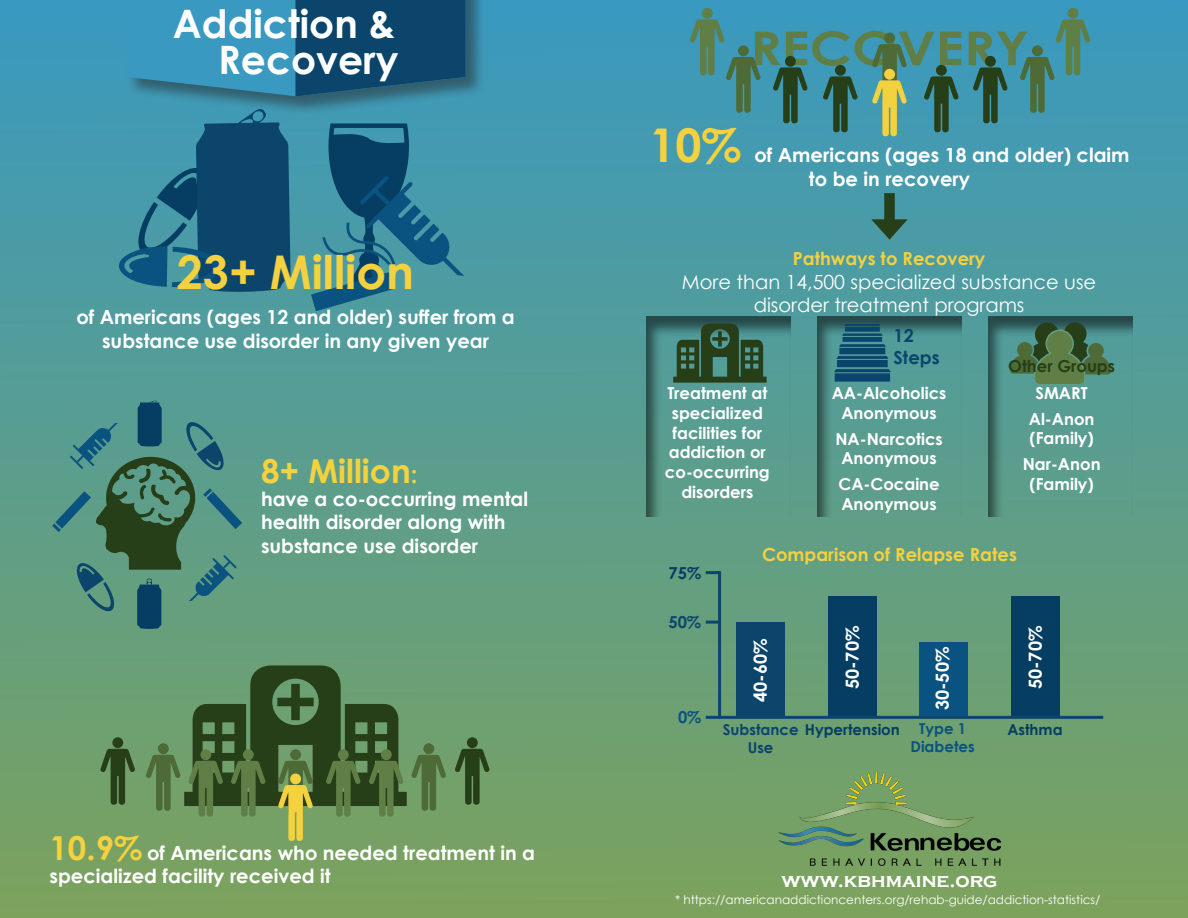
<style>
.page{position:relative;width:1188px;height:918px;background:#fff}
.page>*{position:absolute;margin:0;border:0;box-sizing:border-box;transform-origin:0 0}
.t1{font:700 46.5px "Century Gothic";color:#f4d13f}
.t2{font:700 46.5px "Century Gothic";color:#5f7f46;scale:1.17 1}
.t3{font:700 39.15px "Century Gothic";color:#fff}
.t4{font:700 33px "Century Gothic";color:#f4d13f}
.t5{font:700 19.95px "Copperplate Gothic";color:#fff}
.t6{font:700 19.5px/23.4px "Century Gothic";color:#fff}
.t7{font:19.5px/23.4px "Century Gothic";color:#fff;text-align:center}
.t8{font:700 18px "Century Gothic";color:#f4d13f}
.t9{font:700 18px "Century Gothic";color:#fff}
.t10{font:700 18px "Century Gothic";color:#0b456c}
.t11{font:700 16.5px/19.8px "Century Gothic";color:#fff;text-align:center}
.t12{font:700 16.5px "Century Gothic";color:#263f18}
.t13{font:700 16.5px "Century Gothic";color:#0b456c}
.t14{font:700 16.5px "Century Gothic";color:#053e62}
.t15{font:700 16.5px "Century Gothic";color:#0a5381}
.t16{font:700 15px "Century Gothic";color:#053e62}
.t17{font:700 15px/18px "Century Gothic";color:#0a5381;text-align:center}
.t18{font:700 15px "Century Gothic";color:#0b456c}
.t19{font:12px "Century Gothic";color:#fff}
.s1{font-size:24px}
.s2{font-size:33px;color:#f4d13f}
.s3{color:#0b456c}
</style>
<div class="page">
<div style="left:0;top:0;width:1188px;height:918px;background:linear-gradient(to bottom,#3999c0,#7da25c)"></div>
<div style="left:126px;top:0;width:359px;height:115px;background:#231f20;opacity:.48"></div>
<svg style="left:127px;top:0;width:339px;height:96px;background:#236e94"></svg>
<svg style="left:119px;top:107px;width:172px;height:185px;background:#236987"></svg>
<svg style="left:311px;top:121px;width:153px;height:190px;background:#307c93"></svg>
<svg style="left:49px;top:400px;width:193px;height:229px;background:#4c8777"></svg>
<svg style="left:455px;top:737px;width:35px;height:68px;background:#4f7445"></svg>
<svg style="left:100px;top:737px;width:35px;height:68px;background:#4f7445"></svg>
<svg style="left:146px;top:665px;width:300px;height:176px;background:#597e4d"></svg>
<img style="left:778px;top:773px;width:223px;height:97px">
<svg style="left:823px;top:65px;width:35px;height:67px;background:#34706c"></svg>
<svg style="left:1020px;top:8px;width:70px;height:105px;background:#448e95"></svg>
<svg style="left:690px;top:8px;width:71px;height:105px;background:#448e95"></svg>
<svg style="left:773px;top:56px;width:35px;height:67px;background:#33706d"></svg>
<svg style="left:973px;top:56px;width:35px;height:67px;background:#33706d"></svg>
<svg style="left:924px;top:65px;width:35px;height:67px;background:#34706c"></svg>
<svg style="left:872px;top:33px;width:35px;height:103px;background:#78a078"></svg>
<hr style="left:718px;top:571px;width:3px;height:147px;background:#0a466d">
<hr style="left:706px;top:621px;width:15px;height:3px;background:#0a466d">
<hr style="left:706px;top:571px;width:15px;height:3px;background:#0a466d">
<hr style="left:706px;top:716px;width:15px;height:3px;background:#0a466d">
<div style="left:736px;top:622px;width:49px;height:96px;background:#0b456c"></div>
<div style="left:919px;top:642px;width:49px;height:75px;background:#0a5381"></div>
<div style="left:828px;top:596px;width:49px;height:121px;background:#053e62"></div>
<div style="left:1011px;top:596px;width:49px;height:121px;background:#053e62"></div>
<hr style="left:718px;top:716px;width:385px;height:3px;background:#0a466d">
<div style="left:884px;top:193px;width:11px;height:32px;background:#263f18"></div>
<svg style="left:871px;top:219px;width:37px;height:21px"></svg>
<div style="left:645px;top:314px;width:147px;height:203px;background:#231f20;opacity:.6"></div>
<svg style="left:673px;top:324px;width:94px;height:59px;background:#345e46"></svg>
<div style="left:817px;top:314px;width:147px;height:202px;background:#231f20;opacity:.6"></div>
<div style="left:988px;top:314px;width:147px;height:203px;background:#231f20;opacity:.6"></div>
<svg style="left:834px;top:324px;width:56px;height:58px;background:#226179"></svg>
<svg style="left:1010px;top:322px;width:101px;height:64px;background:#4b7756"></svg>
<p class="t3" style="left:173px;top:-6px;width:224px">Addiction &amp;</p>
<p class="t3" style="left:218px;top:30px;width:182px">Recovery</p>
<p class="t1" style="left:177px;top:237px;width:239px">23+ Million</p>
<p class="t6" style="left:76px;top:305px;width:440px;text-align:center">of Americans (ages 12 and older) suffer from a substance use disorder in any given year</p>
<p class="t4" style="left:261px;top:446px;width:158px">8+ Million<span class="s1">:</span></p>
<p class="t6" style="left:261px;top:486px;width:269px">have a co-occurring mental health disorder along with substance use disorder</p>
<p class="t6" style="left:50px;top:840px;width:487px"><span class="s2">10.9%</span> of Americans who needed treatment in a specialized facility received it</p>
<p class="t2" style="left:750px;top:13px;width:240px">RECOVERY</p>
<p class="t1" style="left:649px;top:110px;width:94px">10%</p>
<p class="t6" style="left:809px;top:143px;width:322px;text-indent:-55px">of Americans (ages 18 and older) claim to be in recovery</p>
<p class="t8" style="left:793px;top:245px;width:194px">Pathways to Recovery</p>
<p class="t7" style="left:682px;top:269px;width:416px">More than 14,500 specialized substance use disorder treatment programs</p>
<p class="t11" style="left:665px;top:382px;width:106px">Treatment at specialized facilities for addiction or co-occurring disorders</p>
<p class="t10" style="left:894px;top:322px;width:22px">12</p>
<p class="t10" style="left:894px;top:343px;width:48px">Steps</p>
<p class="t11" style="left:832px;top:382px;width:116px">AA-Alcoholics<br>Anonymous</p>
<p class="t11" style="left:835px;top:428px;width:109px">NA-Narcotics<br>Anonymous</p>
<p class="t11" style="left:838px;top:474px;width:103px;text-align:left">CA-Cocaine<br>Anonymous</p>
<p class="t12" style="left:1008px;top:353px;width:108px">Other Groups</p>
<p class="t11" style="left:1036px;top:382px;width:54px">SMART</p>
<p class="t11" style="left:1029px;top:408px;width:67px;text-align:left">Al-Anon (Family)</p>
<p class="t11" style="left:1023px;top:454px;width:79px">Nar-Anon (Family)</p>
<p class="t14" style="left:669px;top:560px;width:34px">75%</p>
<p class="t13" style="left:668px;top:609px;width:34px">50%</p>
<p class="t15" style="left:678px;top:705px;width:25px">0%</p>
<p class="t8" style="left:762px;top:541px;width:256px">Comparison of Relapse Rates</p>
<p class="t9" style="left:839px;top:689px;width:65px;rotate:-90deg">50-70%</p>
<p class="t9" style="left:1022px;top:689px;width:65px;rotate:-90deg">50-70%</p>
<p class="t16" style="left:723px;top:718px;width:179px"><span class="s3">Substance</span> Hypertension</p>
<p class="t18" style="left:748px;top:736px;width:27px">Use</p>
<p class="t9" style="left:747px;top:702px;width:65px;rotate:-90deg">40-60%</p>
<p class="t9" style="left:929px;top:710px;width:65px;rotate:-90deg">30-50%</p>
<p class="t17" style="left:911px;top:719px;width:66px">Type 1<br>Diabetes</p>
<p class="t16" style="left:1007px;top:718px;width:57px">Asthma</p>
<p class="t5" style="left:781px;top:869px;width:218px">www.kbhmaine.org</p>
<p class="t19" style="left:675px;top:891px;width:427px">* https://americanaddictioncenters.org/rehab-guide/addiction-statistics/</p>
</div>
